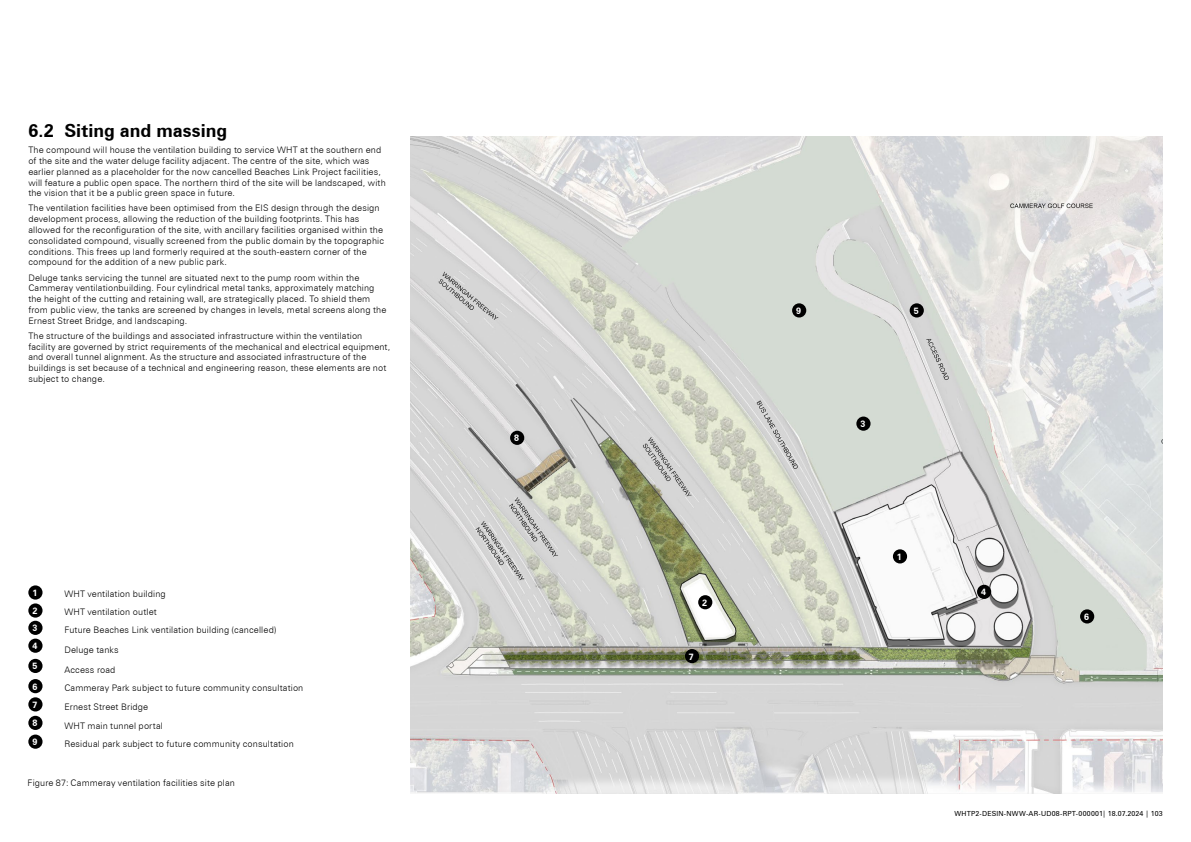
<style>
.page{position:relative;width:1191px;height:842px;background:#fff}
.page>*{position:absolute;margin:0;border:0;box-sizing:border-box;transform-origin:0 0}
.t1{font:700 18px "Zurich BT";color:#000}
.DI___04___Body{font:300 9px/10.8px "Zurich BT";letter-spacing:.015em;color:#000}
.t2{font:700 9px "Zurich BT";color:#fff}
.t3{font:7px "Zurich BT";letter-spacing:.03em;color:#000}
</style>
<div class="page">
<img style="left:410px;top:136px;width:752px;height:658px">
<div style="left:893px;top:549px;width:14px;height:14px;background:#000;border-radius:50%"></div>
<div style="left:698px;top:595px;width:14px;height:14px;background:#000;border-radius:50%"></div>
<div style="left:856px;top:417px;width:14px;height:14px;background:#000;border-radius:50%"></div>
<div style="left:977px;top:585px;width:14px;height:14px;background:#000;border-radius:50%"></div>
<div style="left:909px;top:303px;width:15px;height:14px;background:#000;border-radius:50%"></div>
<div style="left:1080px;top:609px;width:14px;height:14px;background:#000;border-radius:50%"></div>
<div style="left:685px;top:649px;width:14px;height:14px;background:#000;border-radius:50%"></div>
<div style="left:510px;top:431px;width:14px;height:14px;background:#000;border-radius:50%"></div>
<div style="left:28px;top:585px;width:15px;height:15px;background:#000;border-radius:50%"></div>
<div style="left:28px;top:603px;width:15px;height:15px;background:#000;border-radius:50%"></div>
<div style="left:28px;top:621px;width:15px;height:14px;background:#000;border-radius:50%"></div>
<div style="left:28px;top:639px;width:15px;height:14px;background:#000;border-radius:50%"></div>
<div style="left:28px;top:659px;width:15px;height:14px;background:#000;border-radius:50%"></div>
<div style="left:28px;top:679px;width:15px;height:14px;background:#000;border-radius:50%"></div>
<div style="left:28px;top:697px;width:15px;height:14px;background:#000;border-radius:50%"></div>
<div style="left:28px;top:716px;width:15px;height:14px;background:#000;border-radius:50%"></div>
<div style="left:28px;top:734px;width:15px;height:15px;background:#000;border-radius:50%"></div>
<div style="left:792px;top:303px;width:14px;height:14px;background:#000;border-radius:50%"></div>
<h2 class="t1" style="left:28px;top:119px;width:200px">6.2 Siting and massing</h2>
<p class="DI___04___Body" style="left:28px;top:144px;width:359px">The compound will house the ventilation building to service WHT at the southern end of the site and the water deluge facility adjacent. The centre of the site, which was earlier planned as a placeholder for the now cancelled Beaches Link Project facilities, will feature a public open space. The northern third of the site will be landscaped, with the vision that it be a public green space in future.</p>
<p class="DI___04___Body" style="left:28px;top:203px;width:357px">The ventilation facilities have been optimised from the EIS design through the design development process, allowing the reduction of the building footprints. This has allowed for the reconfiguration of the site, with ancillary facilities organised within the consolidated compound, visually screened from the public domain by the topographic conditions. This frees up land formerly required at the south-eastern corner of the compound for the addition of a new public park.</p>
<p class="DI___04___Body" style="left:28px;top:272px;width:359px">Deluge tanks servicing the tunnel are situated next to the pump room within the Cammeray ventilationbuilding. Four cylindrical metal tanks, approximately matching the height of the cutting and retaining wall, are strategically placed. To shield them from public view, the tanks are screened by changes in levels, metal screens along the Ernest Street Bridge, and landscaping.</p>
<p class="DI___04___Body" style="left:28px;top:330px;width:363px">The structure of the buildings and associated infrastructure within the ventilation facility are governed by strict requirements of the mechanical and electrical equipment, and overall tunnel alignment. As the structure and associated infrastructure of the buildings is set because of a technical and engineering reason, these elements are not subject to change.</p>
<p class="t2" style="left:32px;top:587px;width:6px">1</p>
<p class="DI___04___Body" style="left:64px;top:589px;width:103px">WHT ventilation building</p>
<p class="t2" style="left:32px;top:605px;width:6px">2</p>
<p class="DI___04___Body" style="left:64px;top:606px;width:94px">WHT ventilation outlet</p>
<p class="t2" style="left:32px;top:623px;width:6px">3</p>
<p class="DI___04___Body" style="left:64px;top:624px;width:213px">Future Beaches Link ventilation building (cancelled)</p>
<p class="t2" style="left:32px;top:640px;width:6px">4</p>
<p class="DI___04___Body" style="left:64px;top:644px;width:56px">Deluge tanks</p>
<p class="t2" style="left:32px;top:661px;width:6px">5</p>
<p class="DI___04___Body" style="left:64px;top:664px;width:53px">Access road</p>
<p class="t2" style="left:32px;top:681px;width:6px">6</p>
<p class="DI___04___Body" style="left:64px;top:683px;width:240px">Cammeray Park subject to future community consultation</p>
<p class="t2" style="left:32px;top:699px;width:6px">7</p>
<p class="DI___04___Body" style="left:64px;top:701px;width:85px">Ernest Street Bridge</p>
<p class="t2" style="left:32px;top:718px;width:6px">8</p>
<p class="DI___04___Body" style="left:64px;top:720px;width:100px">WHT main tunnel portal</p>
<p class="t2" style="left:32px;top:736px;width:6px">9</p>
<p class="DI___04___Body" style="left:64px;top:738px;width:231px">Residual park subject to future community consultation</p>
<p class="DI___04___Body" style="left:28px;top:778px;width:209px">Figure 87: Cammeray ventilation facilities site plan</p>
<p class="t2" style="left:514px;top:433px;width:6px">8</p>
<p class="t2" style="left:702px;top:597px;width:6px">2</p>
<p class="t2" style="left:689px;top:651px;width:6px">7</p>
<p class="t2" style="left:796px;top:305px;width:6px">9</p>
<p class="t2" style="left:860px;top:418px;width:6px">3</p>
<p class="t2" style="left:913px;top:305px;width:6px">5</p>
<p class="t2" style="left:897px;top:551px;width:6px">1</p>
<p class="t2" style="left:981px;top:587px;width:6px">4</p>
<p class="t2" style="left:1084px;top:611px;width:6px">6</p>
<p class="t3" style="left:954px;top:809px;width:210px">WHTP2-DESIN-NWW-AR-UD08-RPT-000001| 18.07.2024 | 103</p>
</div>
